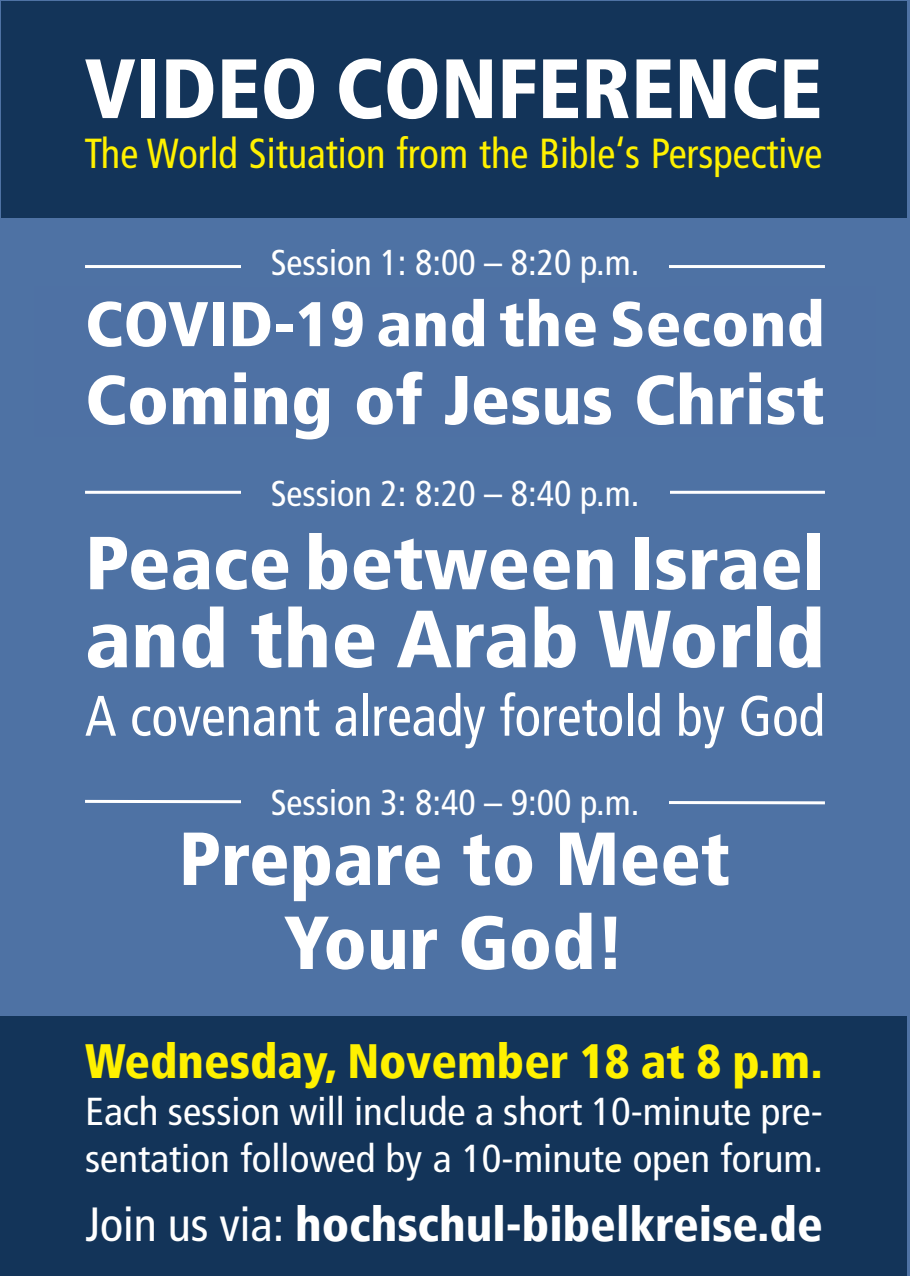
<style>
.page{position:relative;width:910px;height:1276px;background:#4e72a4}
.page>*{position:absolute;margin:0;border:0;box-sizing:border-box;transform-origin:0 0}
.t1{font:900 condensed 84px "Frutiger LT";color:#fff}
.t2{font:900 condensed 81px "Frutiger LT";color:#fff;scale:1.06 1}
.t3{font:900 condensed 75px/84px "Frutiger LT";color:#fff;text-align:center}
.t4{font:900 condensed 75px "Frutiger LT";color:#fff;scale:1.06 1}
.t5{font:900 condensed 69px "Frutiger LT";color:#fff;scale:1.06 1}
.t6{font:900 condensed 63px "Frutiger LT";color:#fff;scale:1.06 1}
.t7{font:condensed 57px "Frutiger LT";color:#fff;scale:.96 1}
.t8{font:900 condensed 48px "Frutiger LT";color:#fff}
.t9{font:900 condensed 48px "Frutiger LT";color:#fff100}
.t10{font:condensed 42px "Frutiger LT";color:#fff100;scale:.96 1}
.t11{font:condensed 39px/46.8px "Frutiger LT";color:#fff;scale:1.05 1}
.t12{font:condensed 36px "Frutiger LT";color:#fff}
.s1{font-weight:400}
</style>
<div class="page">
<div style="left:2px;top:2px;width:905px;height:215px;background:#133459"></div>
<div style="left:0;top:1016px;width:907px;height:260px;background:#133459"></div>
<div style="left:34px;top:286px;width:842px;height:151px;background:#4e71a4"></div>
<hr style="left:85px;top:265px;width:740px;height:3px;background:#fff">
<div style="left:241px;top:236px;width:428px;height:50px;background:#4e72a4"></div>
<div style="left:34px;top:516px;width:842px;height:236px;background:#4e72a4"></div>
<hr style="left:85px;top:491px;width:740px;height:3px;background:#fff">
<div style="left:241px;top:473px;width:428px;height:38px;background:#4e72a4"></div>
<div style="left:34px;top:801px;width:841px;height:195px;background:#4e72a4"></div>
<svg style="left:82px;top:798px;width:746px;height:7px"></svg>
<div style="left:241px;top:782px;width:428px;height:38px;background:#4e72a4"></div>
<h1 class="t1" style="left:85px;top:54px;width:739px">VIDEO CONFERENCE</h1>
<p class="t10" style="left:85px;top:136px;width:770px">The World Situation from the Bible‘s Perspective</p>
<p class="t12" style="left:271px;top:247px;width:370px">Session 1: 8:00 – 8:20 p.m.</p>
<h3 class="t6" style="left:85px;top:298px;width:699px">COVID-19 and the Second</h3>
<h3 class="t5" style="left:85px;top:371px;width:699px">Coming of Jesus Christ</h3>
<p class="t12" style="left:271px;top:478px;width:370px">Session 2: 8:20 – 8:40 p.m.</p>
<h3 class="t4" style="left:85px;top:532px;width:699px">Peace between Israel</h3>
<h2 class="t2" style="left:85px;top:605px;width:700px">and the Arab World</h2>
<h3 class="t7" style="left:85px;top:692px;width:772px">A covenant already foretold by God</h3>
<p class="t12" style="left:271px;top:787px;width:370px">Session 3: 8:40 – 9:00 p.m.</p>
<h3 class="t3" style="left:179px;top:822px;width:553px">Prepare to Meet<br>Your God!</h3>
<p class="t9" style="left:85px;top:1041px;width:739px">Wednesday, November 18 at 8 p.m.</p>
<p class="t11" style="left:85px;top:1091px;width:704px">Each session will include a short 10-minute pre&shy;sentation followed by a 10-minute open forum.</p>
<p class="t8" style="left:85px;top:1204px;width:739px"><span class="s1">Join us via:</span> hochschul-bibelkreise.de</p>
</div>
